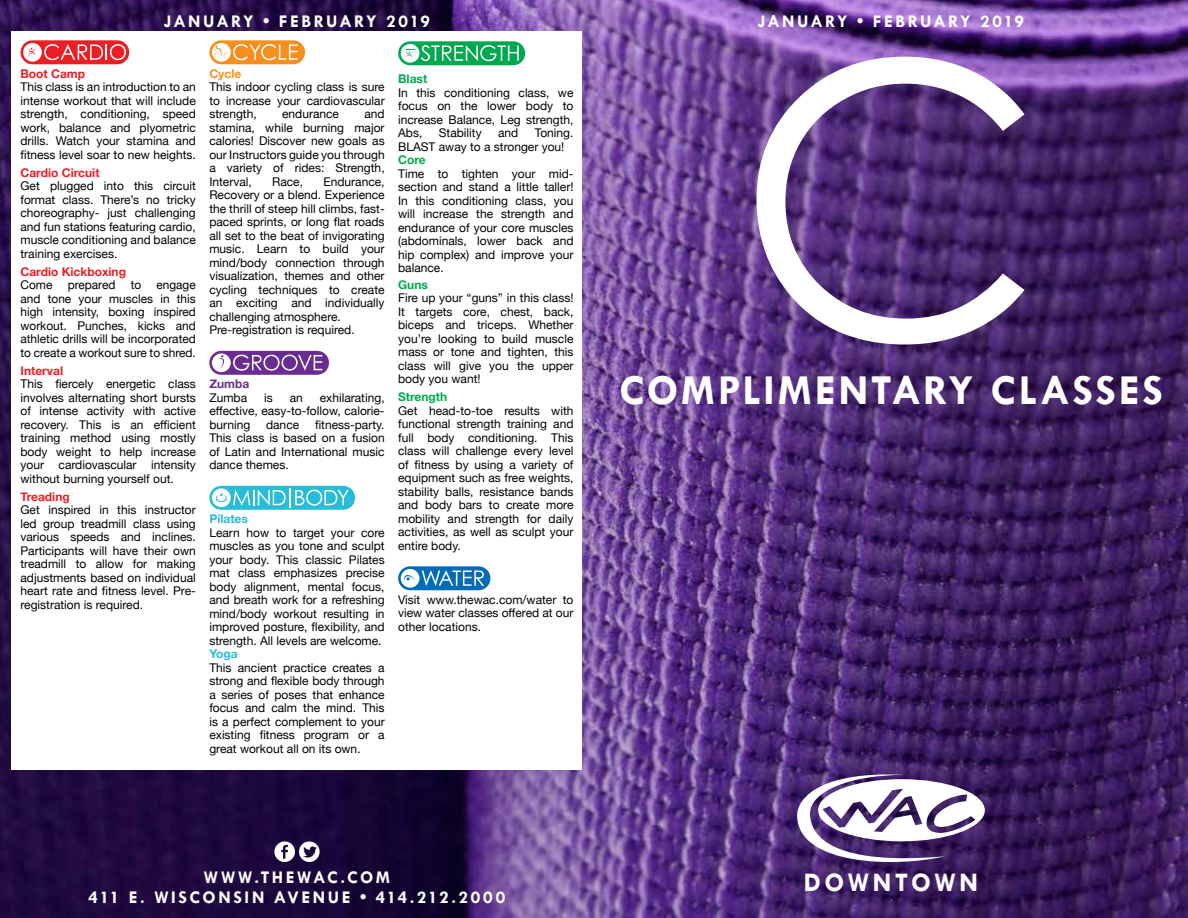
<style>
.page{position:relative;width:1188px;height:918px;background:#fff}
.page>*{position:absolute;margin:0;border:0;box-sizing:border-box;transform-origin:0 0}
.t1{font:381.6px "Century Gothic";color:#fff}
.t2{font:700 43.05px "Tw Cen";letter-spacing:.06em;color:#fff}
.t3{font:700 27px "Tw Cen";letter-spacing:.13em;color:#fff}
.t4{font:700 18px "Tw Cen";letter-spacing:.13em;color:#fff}
.t5{font:12px/13.5px "Helvetica Neue";color:#000;text-align:justify}
.t6{font:700 12px "Helvetica Neue";color:#ed1d24}
.t7{font:700 12px "Helvetica Neue";color:#00a94f}
.t8{font:700 12px "Helvetica Neue";color:#27bcd7}
.t9{font:700 12px "Helvetica Neue";color:#f78f1e}
.t10{font:700 12px "Helvetica Neue";color:#6a2c91}
</style>
<div class="page">
<img style="left:0;top:0;width:1188px;height:918px">
<svg style="left:796px;top:771px;width:189px;height:97px"></svg>
<svg style="left:274px;top:841px;width:46px;height:21px"></svg>
<div style="left:12px;top:32px;width:570px;height:738px;background:#fff"></div>
<div style="left:21px;top:40px;width:108px;height:24px;background:#ed1d24;border-radius:12px"></div>
<svg style="left:44px;top:44px;width:82px;height:16px"></svg>
<svg style="left:23px;top:43px;width:19px;height:19px"></svg>
<svg style="left:27px;top:46px;width:10px;height:13px"></svg>
<div style="left:209px;top:40px;width:96px;height:24px;background:#f78f1e;border-radius:12px"></div>
<svg style="left:212px;top:43px;width:19px;height:19px"></svg>
<svg style="left:214px;top:44px;width:84px;height:16px"></svg>
<div style="left:209px;top:351px;width:120px;height:24px;background:#6a2c91;border-radius:12px"></div>
<svg style="left:233px;top:355px;width:89px;height:16px"></svg>
<svg style="left:212px;top:353px;width:19px;height:19px"></svg>
<svg style="left:218px;top:355px;width:8px;height:15px"></svg>
<div style="left:209px;top:486px;width:146px;height:24px;background:#27bcd7;border-radius:12px"></div>
<hr style="left:289px;top:488px;width:2px;height:20px;background:#fff">
<svg style="left:295px;top:490px;width:54px;height:16px"></svg>
<svg style="left:212px;top:488px;width:19px;height:19px"></svg>
<svg style="left:215px;top:490px;width:71px;height:15px"></svg>
<div style="left:398px;top:41px;width:127px;height:24px;background:#00a94f;border-radius:12px"></div>
<svg style="left:401px;top:44px;width:18px;height:19px"></svg>
<svg style="left:403px;top:45px;width:116px;height:16px"></svg>
<div style="left:398px;top:566px;width:92px;height:24px;background:#036cb6;border-radius:12px"></div>
<svg style="left:401px;top:569px;width:18px;height:19px"></svg>
<svg style="left:404px;top:570px;width:80px;height:16px"></svg>
<h3 class="t4" style="left:164px;top:10px;width:268px">JANUARY • FEBRUARY 2019</h3>
<h3 class="t4" style="left:758px;top:10px;width:268px">JANUARY • FEBRUARY 2019</h3>
<p class="t6" style="left:21px;top:64px;width:66px">Boot Camp</p>
<p class="t5" style="left:21px;top:81px;width:177px">This class is an introduction to an intense workout that will include strength, conditioning, speed work, balance and plyometric drills. Watch your stamina and fitness level soar to new heights.</p>
<p class="t6" style="left:21px;top:163px;width:81px">Cardio Circuit</p>
<p class="t5" style="left:21px;top:180px;width:177px">Get plugged into this circuit format class. There’s no tricky choreography- just challenging and fun stations featuring cardio, muscle conditioning and balance training exercises.</p>
<p class="t6" style="left:21px;top:262px;width:107px">Cardio Kickboxing</p>
<p class="t5" style="left:21px;top:279px;width:33px">Come</p>
<p class="t5" style="left:68px;top:279px;width:49px">prepared</p>
<p class="t5" style="left:131px;top:279px;width:12px">to</p>
<p class="t5" style="left:21px;top:279px;width:177px;text-indent:136px">engage and tone your muscles in this high intensity, boxing inspired workout. Punches, kicks and athletic drills will be incorporated to create a workout sure to shred.</p>
<p class="t6" style="left:21px;top:361px;width:44px">Interval</p>
<p class="t5" style="left:21px;top:378px;width:177px">This fiercely energetic class involves alternating short bursts of intense activity with active recovery. This is an efficient training method using mostly body weight to help increase your cardiovascular intensity without burning yourself out.</p>
<p class="t6" style="left:21px;top:487px;width:51px">Treading</p>
<p class="t5" style="left:21px;top:504px;width:177px">Get inspired in this instructor led group treadmill class using various speeds and inclines.<br>Participants will have their own treadmill to allow for making adjustments based on individual heart rate and fitness level. Pre&shy;registration is required.</p>
<p class="t9" style="left:209px;top:64px;width:33px">Cycle</p>
<p class="t5" style="left:209px;top:81px;width:177px">This indoor cycling class is sure to increase your cardiovascular strength,</p>
<p class="t5" style="left:209px;top:108px;width:177px;text-indent:155px">and stamina, while burning major calories! Discover new goals as our Instructors guide you through a variety of rides: Strength, Interval,</p>
<p class="t5" style="left:282px;top:108px;width:58px">endurance</p>
<p class="t5" style="left:209px;top:175px;width:177px;text-align:left;text-indent:114px">Endurance,<br>Recovery or a blend. Experience the thrill of steep hill climbs, fast&shy;paced sprints, or long flat roads all set to the beat of invigorating music. Learn to build your mind/body connection through visualization, themes and other cycling techniques to create an exciting and individually challenging atmosphere.<br>Pre-registration is required.</p>
<p class="t5" style="left:272px;top:175px;width:32px">Race,</p>
<p class="t10" style="left:209px;top:375px;width:41px">Zumba</p>
<p class="t5" style="left:209px;top:391px;width:39px">Zumba</p>
<p class="t5" style="left:264px;top:391px;width:10px">is</p>
<p class="t5" style="left:290px;top:391px;width:15px">an</p>
<p class="t5" style="left:209px;top:391px;width:177px;text-indent:110px">exhilarating, effective, easy-to-follow, calorie&shy;burning</p>
<p class="t5" style="left:209px;top:418px;width:177px;text-indent:106px">fitness-party.<br>This class is based on a fusion of Latin and International music dance themes.</p>
<p class="t5" style="left:266px;top:418px;width:35px">dance</p>
<p class="t8" style="left:209px;top:510px;width:40px">Pilates</p>
<p class="t5" style="left:209px;top:526px;width:177px">Learn how to target your core muscles as you tone and sculpt your body. This classic Pilates mat class emphasizes precise body alignment, mental focus, and breath work for a refreshing mind/body workout resulting in improved posture, flexibility, and strength. All levels are welcome.</p>
<p class="t8" style="left:209px;top:645px;width:30px">Yoga</p>
<p class="t5" style="left:209px;top:661px;width:177px">This ancient practice creates a strong and flexible body through a series of poses that enhance focus and calm the mind. This is a perfect complement to your existing fitness program or a great workout all on its own.</p>
<p class="t7" style="left:398px;top:70px;width:31px">Blast</p>
<p class="t5" style="left:398px;top:86px;width:177px">In this conditioning class, we focus on the lower body to increase Balance, Leg strength, Abs,</p>
<p class="t5" style="left:439px;top:127px;width:44px">Stability</p>
<p class="t5" style="left:498px;top:127px;width:22px">and</p>
<p class="t5" style="left:398px;top:127px;width:177px;text-indent:137px">Toning.<br>BLAST away to a stronger you!</p>
<p class="t7" style="left:398px;top:151px;width:29px">Core</p>
<p class="t5" style="left:398px;top:167px;width:177px">Time to tighten your mid&shy;section and stand a little taller!<br>In this conditioning class, you will increase the strength and endurance of your core muscles (abdominals, lower back and hip complex) and improve your balance.</p>
<p class="t7" style="left:398px;top:275px;width:31px">Guns</p>
<p class="t5" style="left:398px;top:292px;width:177px">Fire up your “guns” in this class!<br>It targets core, chest, back, biceps and triceps. Whether you’re looking to build muscle mass or tone and tighten, this class will give you the upper body you want!</p>
<p class="t7" style="left:398px;top:388px;width:51px">Strength</p>
<p class="t5" style="left:398px;top:404px;width:177px">Get head-to-toe results with functional strength training and full body conditioning. This class will challenge every level of fitness by using a variety of equipment such as free weights, stability balls, resistance bands and body bars to create more mobility and strength for daily activities, as well as sculpt your entire body.</p>
<p class="t5" style="left:398px;top:593px;width:177px">Visit www.thewac.com/water to view water classes offered at our other locations.</p>
<h3 class="t4" style="left:204px;top:866px;width:188px">WWW.THEWAC.COM</h3>
<h3 class="t4" style="left:89px;top:887px;width:418px">411 E. WISCONSIN AVENUE • 414.212.2000</h3>
<h1 class="t1" style="left:736px;top:-33px;width:312px">C</h1>
<h2 class="t2" style="left:619px;top:364px;width:545px">COMPLIMENTARY CLASSES</h2>
<h3 class="t3" style="left:804px;top:866px;width:176px">DOWNTOWN</h3>
</div>
